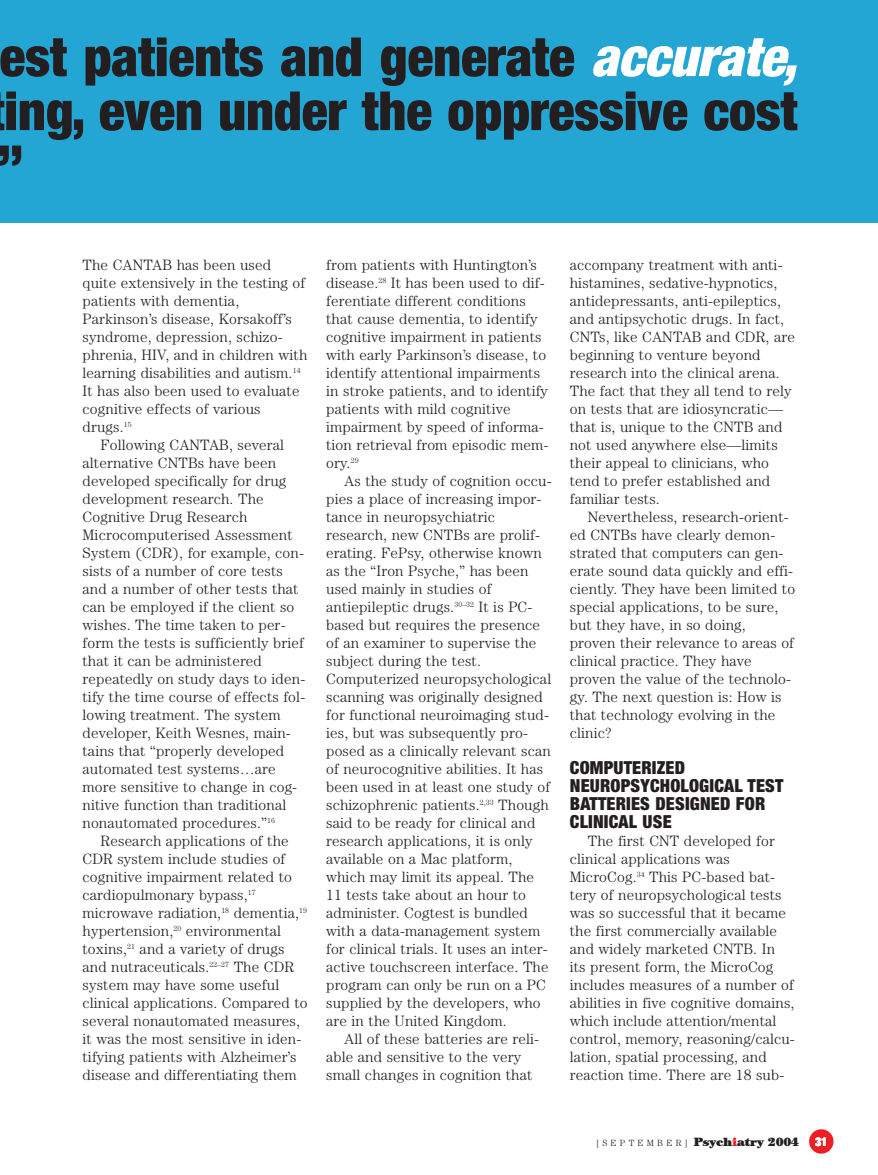
<style>
.page{position:relative;width:878px;height:1175px;background:#fff}
.page>*{position:absolute;margin:0;border:0;box-sizing:border-box;transform-origin:0 0}
.t1{font:900 condensed 54px/54px "Helvetica Neue LT Std";letter-spacing:-.005em;color:#231f20;text-align:justify}
.t2{font:900 condensed 18px/18px "Helvetica Neue LT Std";letter-spacing:.01em;color:#231f20}
.t3{font:300 15px/18px "Century Std";letter-spacing:.01em;color:#231f20}
.t4{font:900 12px "Century Std";letter-spacing:-.025em;color:#231f20}
.t5{font:900 condensed 12px "Helvetica Neue LT Std";color:#fff}
.s1{font-style:italic;color:#fff}
.s2{font-weight:300;font-size:9px}
.s3{color:#ee1e24}
</style>
<div class="page">
<div style="left:0;top:0;width:878px;height:223px;background:#23a6d4"></div>
<div style="left:809px;top:1129px;width:24px;height:24px;background:#ee1e24;border-radius:50%"></div>
<h1 class="t1" style="left:-3px;top:35px;width:801px">est patients and generate <span class="s1">accurate, </span>ing, even under the oppressive cost ”</h1>
<p class="t3" style="left:82px;top:257px;width:190px">The CANTAB has been used</p>
<p class="t3" style="left:82px;top:275px;width:224px">quite extensively in the testing of</p>
<p class="t3" style="left:82px;top:293px;width:158px">patients with dementia,</p>
<p class="t3" style="left:82px;top:311px;width:211px">Parkinson’s disease, Korsakoff’s</p>
<p class="t3" style="left:82px;top:329px;width:202px">syndrome, depression, schizo-</p>
<p class="t3" style="left:82px;top:347px;width:226px">phrenia, HIV, and in children with</p>
<p class="t3" style="left:82px;top:365px;width:219px">learning disabilities and autism.<sup>14</sup></p>
<p class="t3" style="left:82px;top:383px;width:218px">It has also been used to evaluate</p>
<p class="t3" style="left:82px;top:401px;width:179px">cognitive effects of various</p>
<p class="t3" style="left:82px;top:419px;width:51px">drugs.<sup>15</sup></p>
<p class="t3" style="left:101px;top:437px;width:185px">Following CANTAB, several</p>
<p class="t3" style="left:83px;top:455px;width:195px">alternative CNTBs have been</p>
<p class="t3" style="left:83px;top:473px;width:205px">developed specifically for drug</p>
<p class="t3" style="left:83px;top:491px;width:183px">development research. The</p>
<p class="t3" style="left:83px;top:509px;width:166px">Cognitive Drug Research</p>
<p class="t3" style="left:83px;top:527px;width:212px">Microcomputerised Assessment</p>
<p class="t3" style="left:83px;top:545px;width:223px">System (CDR), for example, con-</p>
<p class="t3" style="left:83px;top:563px;width:202px">sists of a number of core tests</p>
<p class="t3" style="left:83px;top:581px;width:217px">and a number of other tests that</p>
<p class="t3" style="left:83px;top:599px;width:213px">can be employed if the client so</p>
<p class="t3" style="left:83px;top:617px;width:205px">wishes. The time taken to per-</p>
<p class="t3" style="left:83px;top:635px;width:223px">form the tests is sufficiently brief</p>
<p class="t3" style="left:83px;top:653px;width:181px">that it can be administered</p>
<p class="t3" style="left:83px;top:671px;width:224px">repeatedly on study days to iden-</p>
<p class="t3" style="left:83px;top:689px;width:224px">tify the time course of effects fol-</p>
<p class="t3" style="left:83px;top:707px;width:200px">lowing treatment. The system</p>
<p class="t3" style="left:83px;top:725px;width:210px">developer, Keith Wesnes, main-</p>
<p class="t3" style="left:83px;top:743px;width:203px">tains that “properly developed</p>
<p class="t3" style="left:83px;top:761px;width:195px">automated test systems…are</p>
<p class="t3" style="left:83px;top:779px;width:216px">more sensitive to change in cog-</p>
<p class="t3" style="left:83px;top:797px;width:205px">nitive function than traditional</p>
<p class="t3" style="left:83px;top:815px;width:194px">nonautomated procedures.”<sup>16</sup></p>
<p class="t3" style="left:101px;top:833px;width:189px">Research applications of the</p>
<p class="t3" style="left:83px;top:851px;width:204px">CDR system include studies of</p>
<p class="t3" style="left:83px;top:869px;width:211px">cognitive impairment related to</p>
<p class="t3" style="left:83px;top:887px;width:175px">cardiopulmonary bypass,<sup>17</sup></p>
<p class="t3" style="left:82px;top:905px;width:226px">microwave radiation,<sup>18</sup> dementia,<sup>19</sup></p>
<p class="t3" style="left:82px;top:923px;width:200px">hypertension,<sup>20</sup> environmental</p>
<p class="t3" style="left:82px;top:941px;width:203px">toxins,<sup>21</sup> and a variety of drugs</p>
<p class="t3" style="left:82px;top:959px;width:213px">and nutraceuticals.<sup>22–27</sup> The CDR</p>
<p class="t3" style="left:83px;top:977px;width:198px">system may have some useful</p>
<p class="t3" style="left:83px;top:995px;width:226px">clinical applications. Compared to</p>
<p class="t3" style="left:83px;top:1013px;width:219px">several nonautomated measures,</p>
<p class="t3" style="left:83px;top:1031px;width:220px">it was the most sensitive in iden-</p>
<p class="t3" style="left:83px;top:1049px;width:215px">tifying patients with Alzheimer’s</p>
<p class="t3" style="left:83px;top:1067px;width:216px">disease and differentiating them</p>
<p class="t3" style="left:326px;top:257px;width:224px">from patients with Huntington’s disease.<sup>28</sup> It has been used to dif&shy;ferentiate different conditions that cause dementia, to identify cognitive impairment in patients with early Parkinson’s disease, to identify attentional impairments in stroke patients, and to identify patients with mild cognitive impairment by speed of informa&shy;tion retrieval from episodic mem&shy;ory.<sup>29</sup></p>
<p class="t3" style="left:326px;top:473px;width:227px;text-indent:18px">As the study of cognition occu&shy;pies a place of increasing impor&shy;tance in neuropsychiatric research, new CNTBs are prolif&shy;erating. FePsy, otherwise known as the “Iron Psyche,” has been used mainly in studies of antiepileptic drugs.<sup>30–32</sup> It is PC&shy;based but requires the presence of an examiner to supervise the subject during the test.<br>Computerized neuropsychological scanning was originally designed for functional neuroimaging stud&shy;ies, but was subsequently pro&shy;posed as a clinically relevant scan of neurocognitive abilities. It has been used in at least one study of schizophrenic patients.<sup>2,33</sup> Though said to be ready for clinical and research applications, it is only available on a Mac platform, which may limit its appeal. The<br>11 tests take about an hour to administer. Cogtest is bundled with a data-management system for clinical trials. It uses an inter&shy;active touchscreen interface. The program can only be run on a PC supplied by the developers, who are in the United Kingdom.</p>
<p class="t3" style="left:326px;top:1031px;width:214px;text-indent:18px">All of these batteries are reli&shy;able and sensitive to the very small changes in cognition that</p>
<p class="t3" style="left:569px;top:257px;width:226px">accompany treatment with anti&shy;histamines, sedative-hypnotics, antidepressants, anti-epileptics, and antipsychotic drugs. In fact,<br>CNTs, like CANTAB and CDR, are beginning to venture beyond research into the clinical arena.<br>The fact that they all tend to rely on tests that are idiosyncratic— that is, unique to the CNTB and not used anywhere else—limits their appeal to clinicians, who tend to prefer established and familiar tests.</p>
<p class="t3" style="left:569px;top:509px;width:227px;text-indent:18px">Nevertheless, research-orient&shy;ed CNTBs have clearly demon&shy;strated that computers can gen&shy;erate sound data quickly and effi&shy;ciently. They have been limited to special applications, to be sure, but they have, in so doing, proven their relevance to areas of clinical practice. They have proven the value of the technolo&shy;gy. The next question is: How is that technology evolving in the clinic?</p>
<p class="t2" style="left:570px;top:760px;width:215px">COMPUTERIZED<br>NEUROPSYCHOLOGICAL TEST<br>BATTERIES DESIGNED FOR<br>CLINICAL USE</p>
<p class="t3" style="left:570px;top:833px;width:227px;text-indent:18px">The first CNT developed for clinical applications was<br>MicroCog.<sup>34</sup> This PC-based bat&shy;tery of neuropsychological tests was so successful that it became the first commercially available and widely marketed CNTB. In<br>its present form, the MicroCog includes measures of a number of abilities in five cognitive domains, which include attention/mental control, memory, reasoning/calcu&shy;lation, spatial processing, and reaction time. There are 18 sub-</p>
<p class="t4" style="left:596px;top:1137px;width:204px"><span class="s2">[ S E P T E M B E R ]</span> Psych<span class="s3">i</span>atry 2004</p>
<p class="t5" style="left:815px;top:1137px;width:14px">31</p>
</div>
